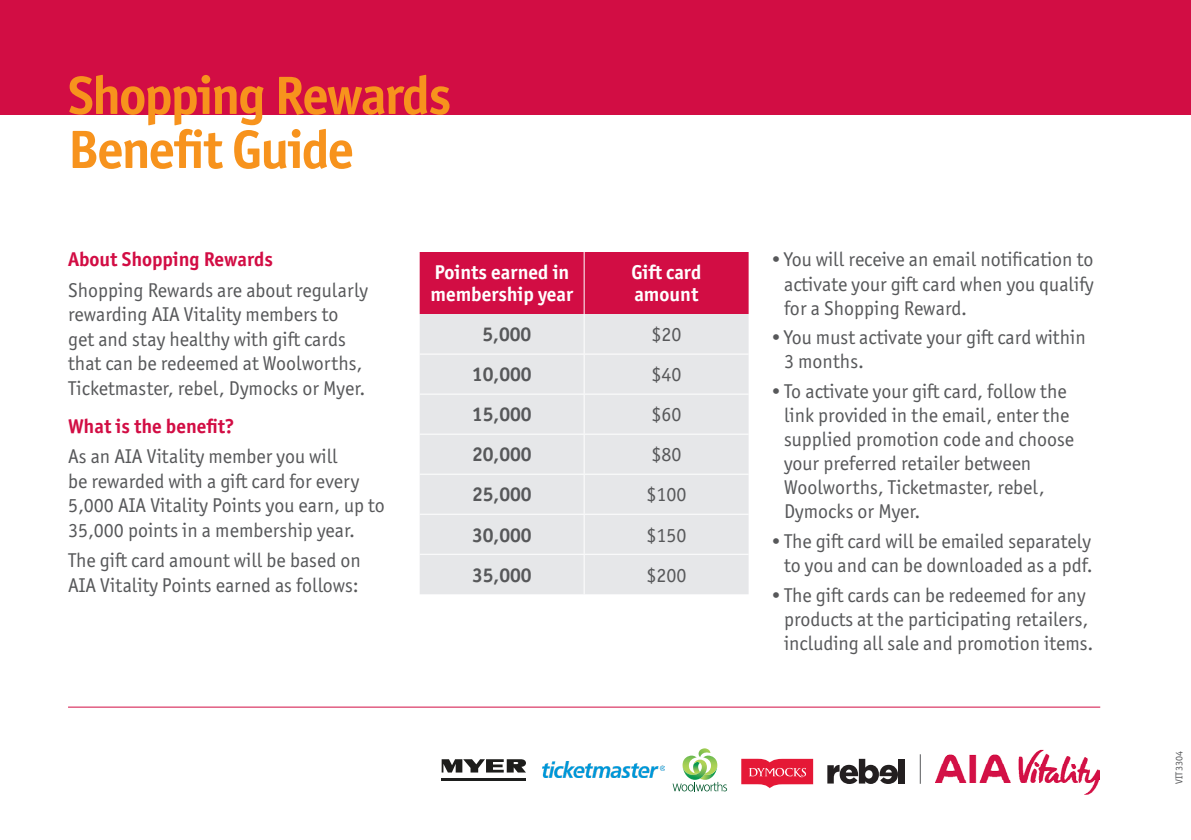
<style>
.page{position:relative;width:1191px;height:840px;background:#fff}
.page>*{position:absolute;margin:0;border:0;box-sizing:border-box;transform-origin:0 0}
.t1{font:700 54px/54px "Officina Sans ITC Pro";letter-spacing:-.035em;color:#f7931d}
.Body{font:20px/24px "Officina Sans ITC Pro";color:#57585a}
.Body-2{font:700 20px/22px "Officina Sans ITC Pro";color:#fff}
.Body-3{font:700 20px "Officina Sans ITC Pro";color:#57585a}
.Subhead{font:700 20px "Officina Sans ITC Pro";color:#d20d44}
.t2{font:10px "Officina Sans ITC Pro";color:#57585a}
</style>
<div class="page">
<div style="left:0;top:0;width:1191px;height:114px;background:#d20d44"></div>
<hr style="left:68px;top:706px;width:1032px;height:1px;background:#d20d44">
<img style="left:935px;top:749px;width:164px;height:45px">
<hr style="left:441px;top:778px;width:85px;height:2px;background:#1d1e1d">
<svg style="left:441px;top:759px;width:85px;height:13px"></svg>
<div style="left:898px;top:758px;width:7px;height:25px;background:#231f20"></div>
<svg style="left:827px;top:758px;width:71px;height:25px"></svg>
<svg style="left:741px;top:758px;width:72px;height:29px;background:#ea455d"></svg>
<svg style="left:672px;top:748px;width:55px;height:43px"></svg>
<hr style="left:919px;top:753px;width:1px;height:30px;background:#57585a">
<img style="left:542px;top:761px;width:122px;height:16px">
<div style="left:420px;top:252px;width:328px;height:62px;background:#d20d44"></div>
<div style="left:420px;top:314px;width:328px;height:280px;background:#e6e7e9"></div>
<hr style="left:583px;top:314px;width:1px;height:39px;background:#fff">
<hr style="left:420px;top:353px;width:164px;height:1px;background:#fff">
<hr style="left:584px;top:353px;width:164px;height:1px;background:#fff">
<hr style="left:583px;top:354px;width:1px;height:39px;background:#fff">
<hr style="left:420px;top:393px;width:164px;height:1px;background:#fff">
<hr style="left:584px;top:393px;width:164px;height:1px;background:#fff">
<hr style="left:583px;top:394px;width:1px;height:39px;background:#fff">
<hr style="left:420px;top:433px;width:164px;height:1px;background:#fff">
<hr style="left:584px;top:433px;width:164px;height:1px;background:#fff">
<hr style="left:583px;top:434px;width:1px;height:39px;background:#fff">
<hr style="left:420px;top:473px;width:164px;height:1px;background:#fff">
<hr style="left:584px;top:473px;width:164px;height:1px;background:#fff">
<hr style="left:583px;top:474px;width:1px;height:39px;background:#fff">
<hr style="left:420px;top:513px;width:164px;height:1px;background:#fff">
<hr style="left:584px;top:513px;width:164px;height:1px;background:#fff">
<hr style="left:583px;top:514px;width:1px;height:39px;background:#fff">
<hr style="left:420px;top:553px;width:164px;height:1px;background:#fff">
<hr style="left:584px;top:553px;width:164px;height:1px;background:#fff">
<hr style="left:583px;top:554px;width:1px;height:40px;background:#fff">
<hr style="left:583px;top:252px;width:1px;height:62px;background:#fff">
<h1 class="t1" style="left:68px;top:68px;width:385px">Shopping Rewards<br>Benefit Guide</h1>
<p class="Subhead" style="left:68px;top:247px;width:206px">About Shopping Rewards</p>
<p class="Body" style="left:68px;top:277px;width:301px">Shopping Rewards are about regularly rewarding AIA Vitality members to get and stay healthy with gift cards that can be redeemed at Woolworths, Ticketmaster, rebel, Dymocks or Myer.</p>
<p class="Subhead" style="left:68px;top:413px;width:168px">What is the benefit?</p>
<p class="Body" style="left:68px;top:444px;width:318px">As an AIA Vitality member you will<br>be rewarded with a gift card for every 5,000 AIA Vitality Points you earn, up to 35,000 points in a membership year.</p>
<p class="Body" style="left:68px;top:547px;width:294px">The gift card amount will be based on<br>AIA Vitality Points earned as follows:</p>
<p class="Body-2" style="left:430px;top:261px;width:144px">Points earned in membership year</p>
<p class="Body-2" style="left:631px;top:261px;width:71px">Gift card amount</p>
<p class="Body-3" style="left:482px;top:322px;width:50px">5,000</p>
<p class="Body" style="left:651px;top:322px;width:31px">$20</p>
<p class="Body-3" style="left:472px;top:362px;width:61px">10,000</p>
<p class="Body" style="left:651px;top:362px;width:31px">$40</p>
<p class="Body-3" style="left:472px;top:402px;width:61px">15,000</p>
<p class="Body" style="left:651px;top:402px;width:31px">$60</p>
<p class="Body-3" style="left:472px;top:442px;width:61px">20,000</p>
<p class="Body" style="left:651px;top:442px;width:31px">$80</p>
<p class="Body-3" style="left:472px;top:482px;width:61px">25,000</p>
<p class="Body" style="left:646px;top:482px;width:41px">$100</p>
<p class="Body-3" style="left:472px;top:522px;width:61px">30,000</p>
<p class="Body" style="left:646px;top:522px;width:41px">$150</p>
<p class="Body-3" style="left:472px;top:562px;width:61px">35,000</p>
<p class="Body" style="left:646px;top:562px;width:41px">$200</p>
<p class="Body" style="left:784px;top:247px;width:311px;text-align:justify;text-indent:-13px">• You will receive an email notification to activate your gift card when you qualify for a Shopping Reward.</p>
<p class="Body" style="left:784px;top:325px;width:303px;text-indent:-13px">• You must activate your gift card within<br>3 months.</p>
<p class="Body" style="left:784px;top:379px;width:292px;text-indent:-13px">• To activate your gift card, follow the link provided in the email, enter the supplied promotion code and choose your preferred retailer between<br>Woolworths, Ticketmaster, rebel,<br>Dymocks or Myer.</p>
<p class="Body" style="left:771px;top:528px;width:323px;text-align:right">• The gift card will be emailed separately to you and can be downloaded as a pdf.</p>
<p class="Body" style="left:784px;top:582px;width:311px;text-indent:-13px">• The gift cards can be redeemed for any products at the participating retailers, including all sale and promotion items.</p>
<p class="t2" style="left:1173px;top:783px;width:34px;rotate:-90deg">VIT3304</p>
</div>
